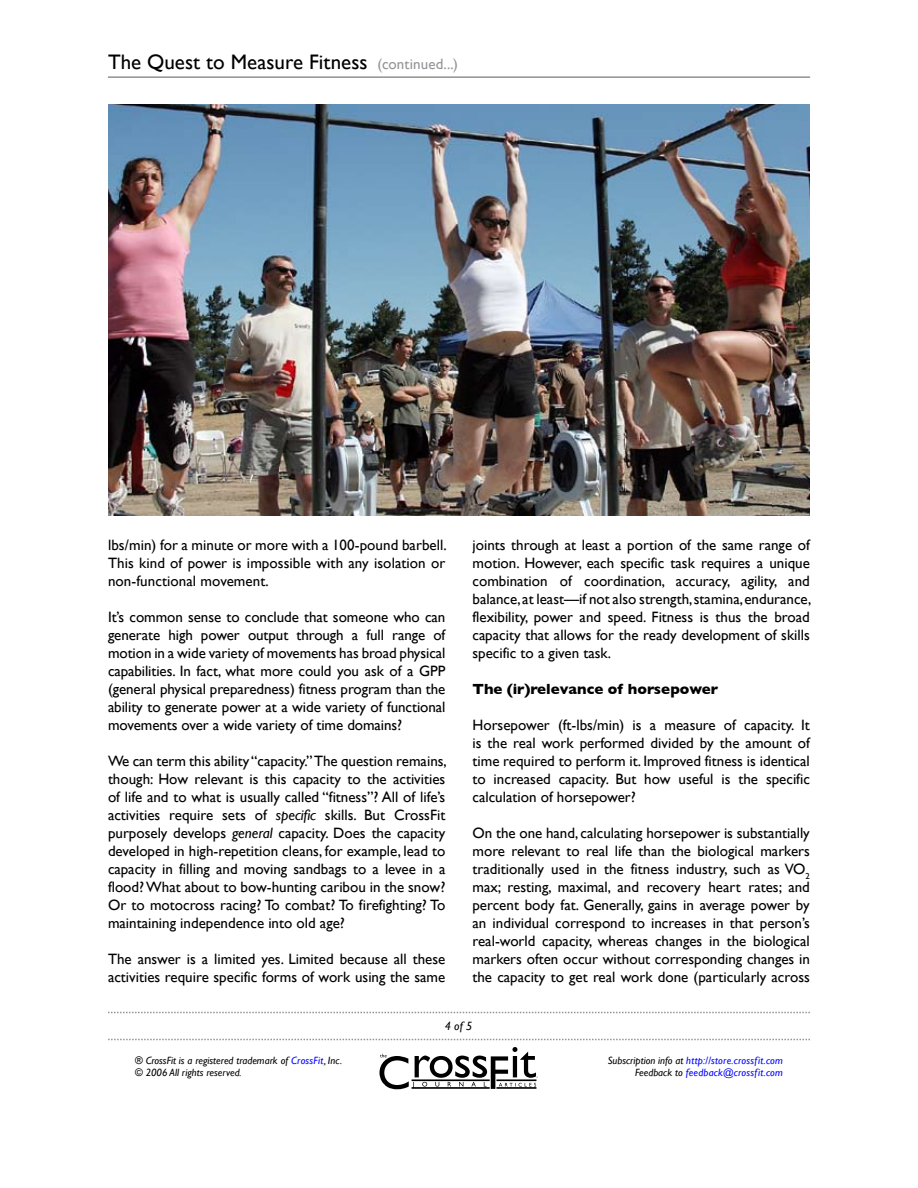
<style>
.page{position:relative;width:918px;height:1188px;background:#fff}
.page>*{position:absolute;margin:0;border:0;box-sizing:border-box;transform-origin:0 0}
.t1{font:21px "Gill Sans";letter-spacing:.005em;color:#000}
.t2{font:15px/18px "Gill Sans";color:#000;text-align:justify}
.t3{font:700 15px "Gill Sans";color:#000}
.t4{font:italic 12px "Gill Sans";color:#000}
.t5{font:italic 10.5px/12.6px "Gill Sans";letter-spacing:.02em;color:#00f;text-align:right}
.t6{font:italic 10.5px/12.6px "Gill Sans";color:#000}
.s1{font-size:15px;color:#939598}
.s2{font-style:italic}
.s3{color:#00f}
.s4{color:#000}
</style>
<div class="page">
<svg style="left:379px;top:1047px;width:159px;height:42px"></svg>
<svg style="left:108px;top:1012px;width:702px;height:1px"></svg>
<svg style="left:108px;top:1039px;width:702px;height:1px"></svg>
<hr style="left:108px;top:77px;width:702px;height:1px;background:#5c5959">
<img style="left:108px;top:105px;width:702px;height:411px">
<h1 class="t1" style="left:108px;top:49px;width:352px">The Quest to Measure Fitness <span class="s1">(continued...)</span></h1>
<p class="t2" style="left:108px;top:536px;width:340px">lbs/min) for a minute or more with a 100-pound barbell.<br>This kind of power is impossible with any isolation or non-functional movement.</p>
<p class="t2" style="left:108px;top:608px;width:339px">It’s common sense to conclude that someone who can generate high power output through a full range of motion in a wide variety of movements has broad physical capabilities. In fact, what more could you ask of a GPP (general physical preparedness) fitness program than the ability to generate power at a wide variety of functional movements over a wide variety of time domains?</p>
<p class="t2" style="left:108px;top:752px;width:340px">We can term this ability “capacity.” The question remains, though: How relevant is this capacity to the activities of life and to what is usually called “fitness”? All of life’s activities require sets of <span class="s2">specific</span> skills. But CrossFit purposely develops <span class="s2">general</span> capacity. Does the capacity developed in high-repetition cleans, for example, lead to capacity in filling and moving sandbags to a levee in a flood? What about to bow-hunting caribou in the snow?<br>Or to motocross racing? To combat? To firefighting? To maintaining independence into old age?</p>
<p class="t2" style="left:108px;top:950px;width:339px">The answer is a limited yes. Limited because all these activities require specific forms of work using the same</p>
<p class="t2" style="left:472px;top:536px;width:340px">joints through at least a portion of the same range of motion. However, each specific task requires a unique combination of coordination, accuracy, agility, and balance, at least—if not also strength, stamina, endurance, flexibility, power and speed. Fitness is thus the broad capacity that allows for the ready development of skills specific to a given task.</p>
<p class="t3" style="left:472px;top:681px;width:247px">The (ir)relevance of horsepower</p>
<p class="t2" style="left:472px;top:716px;width:339px">Horsepower (ft-lbs/min) is a measure of capacity. It is the real work performed divided by the amount of time required to perform it. Improved fitness is identical to increased capacity. But how useful is the specific calculation of horsepower?</p>
<p class="t2" style="left:472px;top:824px;width:339px">On the one hand, calculating horsepower is substantially more relevant to real life than the biological markers traditionally used in the fitness industry, such as VO<sub>2 </sub>max; resting, maximal, and recovery heart rates; and percent body fat. Generally, gains in average power by an individual correspond to increases in that person’s real-world capacity, whereas changes in the biological markers often occur without corresponding changes in the capacity to get real work done (particularly across</p>
<p class="t6" style="left:135px;top:1054px;width:209px">® CrossFit is a registered trademark of <span class="s3">CrossFit</span>, Inc. © 2006 All rights reserved.</p>
<p class="t4" style="left:445px;top:1019px;width:29px">4 of 5</p>
<p class="t5" style="left:608px;top:1054px;width:177px"><span class="s4">Subscription info at</span> http://store.crossfit.com<br><span class="s4">Feedback to</span> feedback@crossfit.com</p>
</div>
